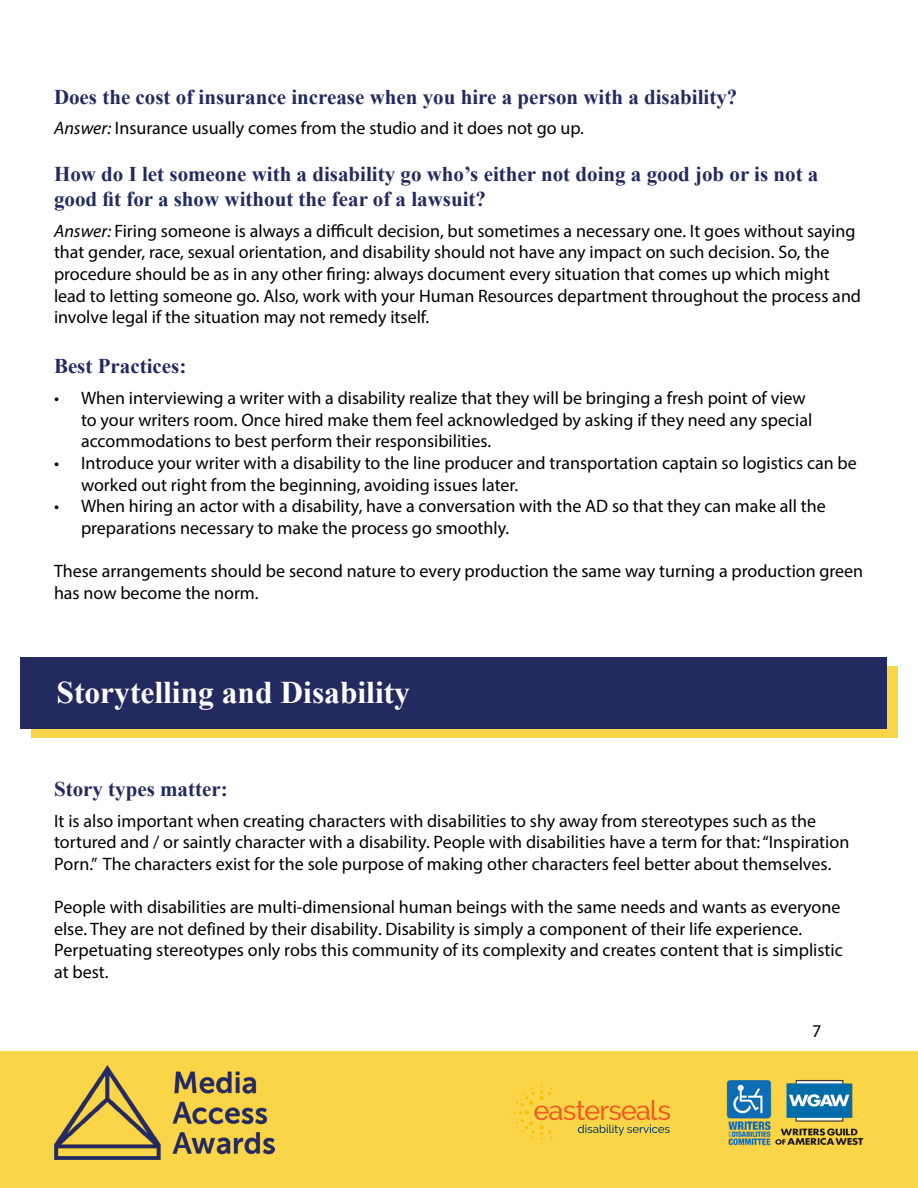
<style>
.page{position:relative;width:918px;height:1188px;background:#fff}
.page>*{position:absolute;margin:0;border:0;box-sizing:border-box;transform-origin:0 0}
.t1{font:700 31.5px "Times New Roman";color:#fff}
.t2{font:700 21px/25.2px "Times New Roman";color:#222a5f}
.t3{font:18px/21.6px "Myriad Pro";color:#000}
.s1{font-style:italic}
</style>
<div class="page">
<div style="left:31px;top:666px;width:866px;height:72px;background:#fbd548"></div>
<div style="left:21px;top:657px;width:866px;height:71px;background:#222a5f"></div>
<div style="left:0;top:1052px;width:918px;height:136px;background:#fbd548"></div>
<img style="left:54px;top:1066px;width:221px;height:94px">
<svg style="left:510px;top:1082px;width:160px;height:62px"></svg>
<img style="left:727px;top:1080px;width:137px;height:66px">
<p class="t2" style="left:54px;top:83px;width:685px">Does the cost of insurance increase when you hire a person with a disability?</p>
<p class="t3" style="left:54px;top:117px;width:531px"><span class="s1">Answer:</span> Insurance usually comes from the studio and it does not go up.</p>
<p class="t2" style="left:54px;top:161px;width:766px">How do I let someone with a disability go who’s either not doing a good job or is not a good fit for a show without the fear of a lawsuit?</p>
<p class="t3" style="left:54px;top:220px;width:809px"><span class="s1">Answer:</span> Firing someone is always a difficult decision, but sometimes a necessary one. It goes without saying that gender, race, sexual orientation, and disability should not have any impact on such decision. So, the procedure should be as in any other firing: always document every situation that comes up which might lead to letting someone go. Also, work with your Human Resources department throughout the process and involve legal if the situation may not remedy itself.</p>
<p class="t2" style="left:54px;top:353px;width:134px">Best Practices:</p>
<p class="t3" style="left:81px;top:387px;width:733px;text-indent:-27px">• When interviewing a writer with a disability realize that they will be bringing a fresh point of view to your writers room. Once hired make them feel acknowledged by asking if they need any special accommodations to best perform their responsibilities.</p>
<p class="t3" style="left:81px;top:452px;width:777px;text-indent:-27px">• Introduce your writer with a disability to the line producer and transportation captain so logistics can be worked out right from the beginning, avoiding issues later.</p>
<p class="t3" style="left:81px;top:495px;width:746px;text-indent:-27px">• When hiring an actor with a disability, have a conversation with the AD so that they can make all the preparations necessary to make the process go smoothly.</p>
<p class="t3" style="left:54px;top:560px;width:811px">These arrangements should be second nature to every production the same way turning a production green has now become the norm.</p>
<h1 class="t1" style="left:57px;top:671px;width:355px">Storytelling and Disability</h1>
<p class="t2" style="left:54px;top:776px;width:175px">Story types matter:</p>
<p class="t3" style="left:54px;top:810px;width:797px">It is also important when creating characters with disabilities to shy away from stereotypes such as the tortured and / or saintly character with a disability. People with disabilities have a term for that: “Inspiration<br>Porn.” The characters exist for the sole purpose of making other characters feel better about themselves.</p>
<p class="t3" style="left:54px;top:896px;width:790px">People with disabilities are multi-dimensional human beings with the same needs and wants as everyone else. They are not defined by their disability. Disability is simply a component of their life experience.<br>Perpetuating stereotypes only robs this community of its complexity and creates content that is simplistic at best.</p>
<p class="t3" style="left:812px;top:1020px;width:11px">7</p>
</div>
